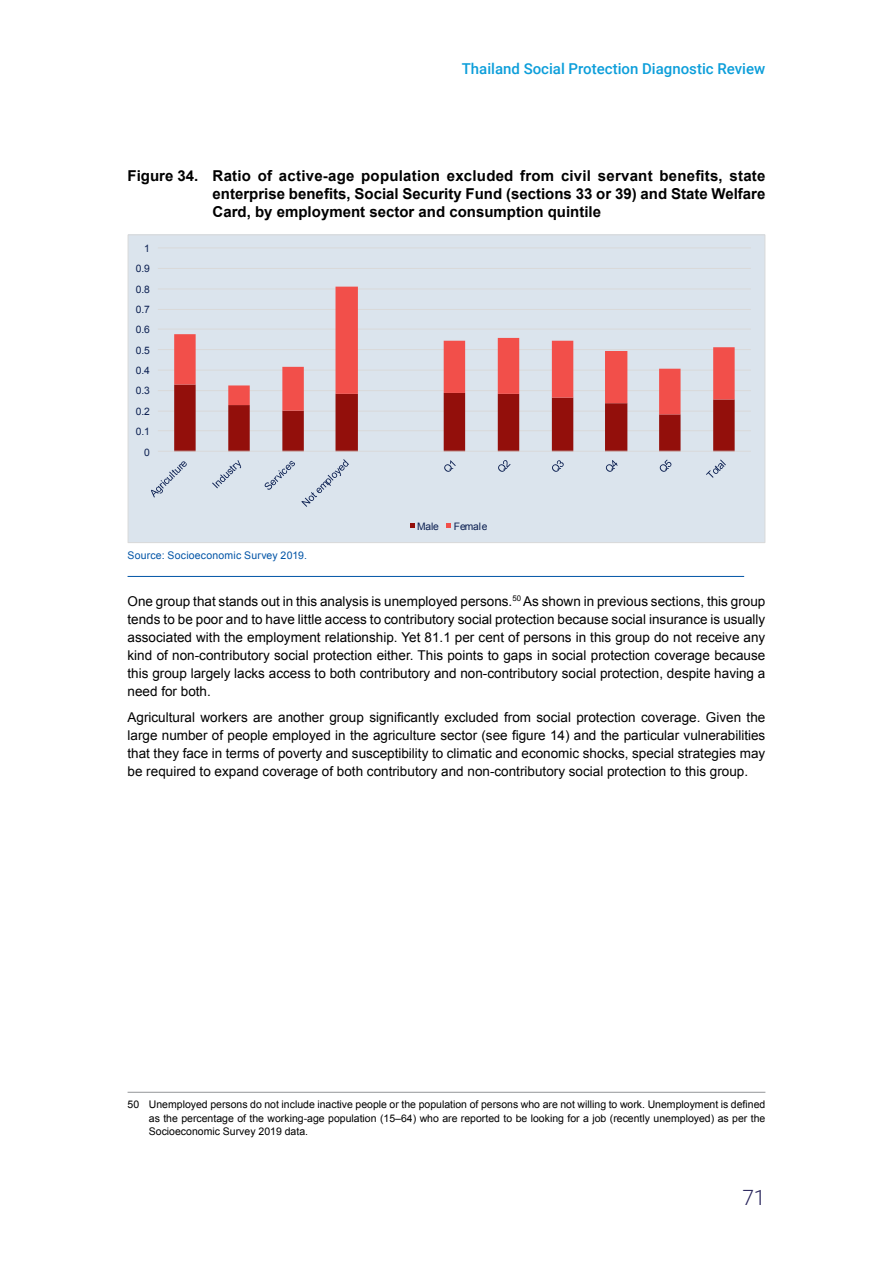
<style>
.page{position:relative;width:893px;height:1263px;background:#fff}
.page>*{position:absolute;margin:0;border:0;box-sizing:border-box;transform-origin:0 0}
.t1{font:300 21px "Roboto";color:#27235a}
.t2{font:700 15px/18px "Arial";color:#000;text-align:justify}
.t3{font:500 15px "Roboto";color:#0c9eda}
.t4{font:13.5px/18px "Arial";color:#000;text-align:justify}
.t5{font:10.5px/13.5px "Arial";color:#000;text-align:justify}
.t6{font:10.5px "Arial";letter-spacing:.02em;color:#0054a6}
.t7{font:10.35px "Arial";letter-spacing:-.015em;color:#0b1f51}
</style>
<div class="page">
<hr style="left:128px;top:576px;width:616px;height:1px;background:#0054a6">
<hr style="left:128px;top:1092px;width:637px;height:1px;background:#939598">
<div style="left:128px;top:234px;width:636px;height:309px;background:#dbe4ed"></div>
<hr style="left:158px;top:430px;width:593px;height:1px;background:#d9d9d9">
<hr style="left:158px;top:411px;width:593px;height:1px;background:#d9d9d9">
<hr style="left:158px;top:390px;width:593px;height:1px;background:#d9d9d9">
<hr style="left:158px;top:370px;width:593px;height:1px;background:#d9d9d9">
<hr style="left:158px;top:349px;width:593px;height:1px;background:#d9d9d9">
<hr style="left:158px;top:329px;width:593px;height:1px;background:#d9d9d9">
<hr style="left:158px;top:309px;width:593px;height:1px;background:#d9d9d9">
<hr style="left:158px;top:288px;width:593px;height:1px;background:#d9d9d9">
<hr style="left:158px;top:268px;width:593px;height:1px;background:#d9d9d9">
<hr style="left:158px;top:247px;width:593px;height:1px;background:#d9d9d9">
<svg style="left:174px;top:414px;width:561px;height:37px"></svg>
<svg style="left:174px;top:287px;width:561px;height:127px"></svg>
<hr style="left:158px;top:451px;width:593px;height:1px;background:#d9d9d9">
<svg style="left:151px;top:461px;width:36px;height:37px"></svg>
<svg style="left:212px;top:460px;width:29px;height:28px"></svg>
<svg style="left:265px;top:461px;width:30px;height:29px"></svg>
<svg style="left:301px;top:459px;width:48px;height:48px"></svg>
<svg style="left:444px;top:460px;width:12px;height:12px"></svg>
<svg style="left:498px;top:460px;width:13px;height:12px"></svg>
<svg style="left:552px;top:460px;width:12px;height:12px"></svg>
<svg style="left:606px;top:460px;width:12px;height:12px"></svg>
<svg style="left:660px;top:459px;width:11px;height:13px"></svg>
<svg style="left:706px;top:459px;width:20px;height:19px"></svg>
<svg style="left:410px;top:523px;width:5px;height:5px"></svg>
<svg style="left:446px;top:523px;width:5px;height:5px"></svg>
<p class="t3" style="left:462px;top:59px;width:305px">Thailand Social Protection Diagnostic Review</p>
<p class="t2" style="left:213px;top:167px;width:554px;text-indent:-85px">Figure 34. Ratio of active-age population excluded from civil servant benefits, state enterprise benefits, Social Security Fund (sections 33 or 39) and State Welfare Card, by employment sector and consumption quintile</p>
<p class="t7" style="left:144px;top:241px;width:7px">1</p>
<p class="t7" style="left:136px;top:262px;width:16px">0.9</p>
<p class="t7" style="left:136px;top:282px;width:16px">0.8</p>
<p class="t7" style="left:136px;top:302px;width:16px">0.7</p>
<p class="t7" style="left:136px;top:323px;width:16px">0.6</p>
<p class="t7" style="left:136px;top:343px;width:16px">0.5</p>
<p class="t7" style="left:136px;top:364px;width:16px">0.4</p>
<p class="t7" style="left:136px;top:384px;width:16px">0.3</p>
<p class="t7" style="left:136px;top:404px;width:16px">0.2</p>
<p class="t7" style="left:136px;top:425px;width:16px">0.1</p>
<p class="t7" style="left:144px;top:445px;width:7px">0</p>
<p class="t6" style="left:128px;top:548px;width:181px">Source: Socioeconomic Survey 2019.</p>
<p class="t7" style="left:417px;top:520px;width:23px">Male</p>
<p class="t7" style="left:454px;top:520px;width:35px">Female</p>
<p class="t4" style="left:128px;top:592px;width:639px">One group that stands out in this analysis is unemployed persons.<sup>50</sup> As shown in previous sections, this group tends to be poor and to have little access to contributory social protection because social insurance is usually associated with the employment relationship. Yet 81.1 per cent of persons in this group do not receive any kind of non-contributory social protection either. This points to gaps in social protection coverage because this group largely lacks access to both contributory and non-contributory social protection, despite having a need for both.</p>
<p class="t4" style="left:128px;top:708px;width:639px">Agricultural workers are another group significantly excluded from social protection coverage. Given the large number of people employed in the agriculture sector (see figure 14) and the particular vulnerabilities that they face in terms of poverty and susceptibility to climatic and economic shocks, special strategies may be required to expand coverage of both contributory and non-contributory social protection to this group.</p>
<p class="t5" style="left:149px;top:1098px;width:618px;text-indent:-21px">50 Unemployed persons do not include inactive people or the population of persons who are not willing to work. Unemployment is defined as the percentage of the working-age population (15–64) who are reported to be looking for a job (recently unemployed) as per the Socioeconomic Survey 2019 data.</p>
<h1 class="t1" style="left:742px;top:1183px;width:24px">71</h1>
</div>
